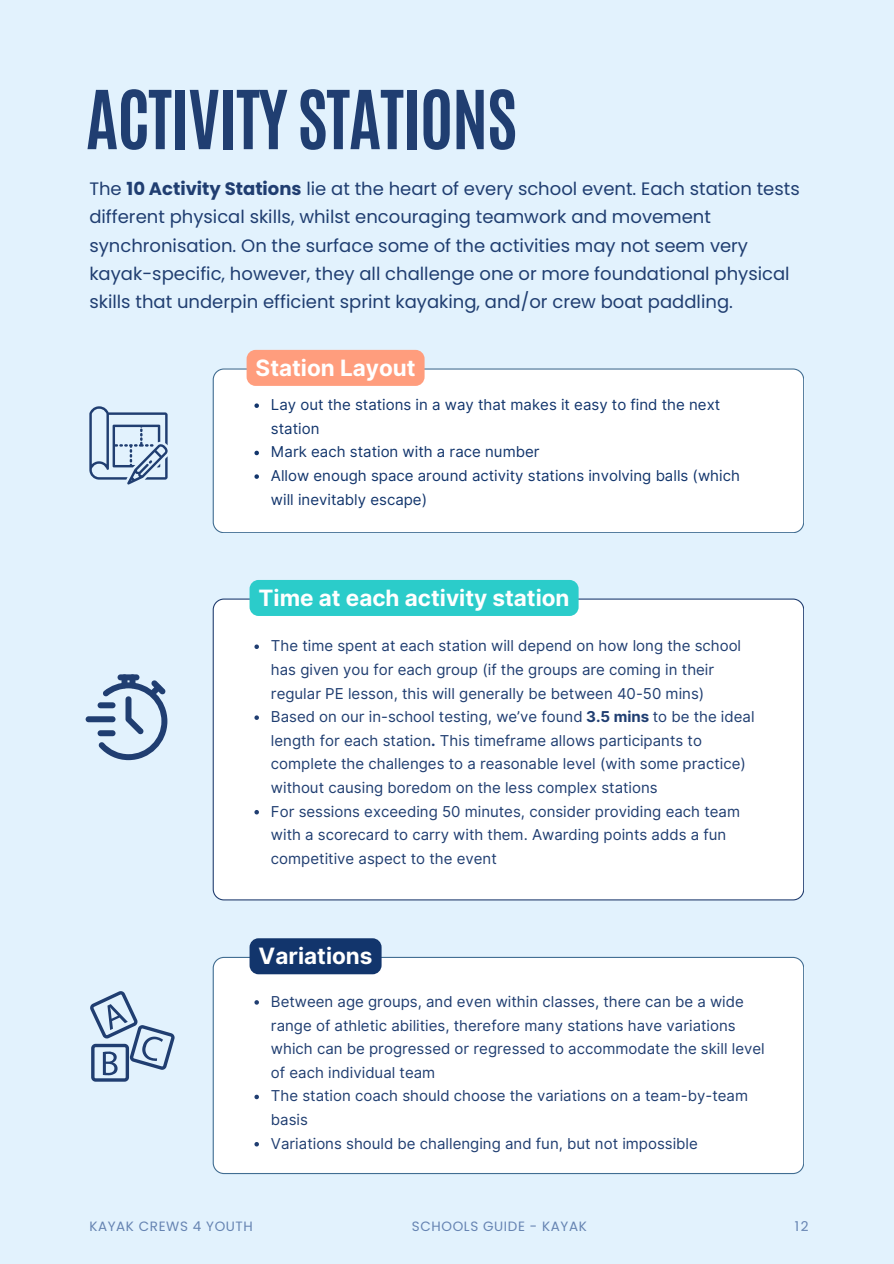
<style>
.page{position:relative;width:894px;height:1264px;background:#fff}
.page>*{position:absolute;margin:0;border:0;box-sizing:border-box;transform-origin:0 0}
.t1{font:700 69px "Antonio";letter-spacing:-.02em;color:#203e71}
.t2{font:700 22.5px "Inter";color:#fff}
.t3{font:18px/28.2px "Poppins";color:#203e71}
.t4{font:15px/23.7px "Inter";color:#203e71}
.t5{font:15px/23.7px "Inter";color:#12356c}
.t6{font:13.5px "Poppins";letter-spacing:.045em;color:#6684b2}
.s1{font-weight:700}
</style>
<div class="page">
<div style="left:0;top:0;width:893px;height:1263px;background:#e2f2fd"></div>
<div style="left:213px;top:368px;width:590px;height:165px;background:#fff"></div>
<div style="left:212px;top:598px;width:591px;height:302px;background:#fff"></div>
<div style="left:213px;top:956px;width:590px;height:218px;background:#fff"></div>
<div style="left:246px;top:350px;width:178px;height:36px;background:#ff9d7d;border-radius:9px"></div>
<svg style="left:254px;top:403px;width:5px;height:5px"></svg>
<svg style="left:254px;top:450px;width:5px;height:5px"></svg>
<svg style="left:254px;top:474px;width:5px;height:5px"></svg>
<div style="left:249px;top:580px;width:329px;height:36px;background:#2bccca;border-radius:9px"></div>
<svg style="left:254px;top:644px;width:5px;height:5px"></svg>
<svg style="left:254px;top:715px;width:5px;height:5px"></svg>
<svg style="left:254px;top:810px;width:5px;height:4px"></svg>
<div style="left:249px;top:938px;width:132px;height:36px;background:#12356c;border-radius:9px"></div>
<svg style="left:254px;top:1000px;width:5px;height:4px"></svg>
<svg style="left:254px;top:1094px;width:5px;height:5px"></svg>
<svg style="left:254px;top:1141px;width:5px;height:5px"></svg>
<div style="left:117px;top:674px;width:22px;height:6px;background:#203e71;border-radius:3px"></div>
<svg style="left:98px;top:680px;width:69px;height:80px"></svg>
<div style="left:86px;top:716px;width:29px;height:6px;background:#203e71;border-radius:3px"></div>
<div style="left:97px;top:702px;width:18px;height:6px;background:#203e71;border-radius:3px"></div>
<div style="left:97px;top:730px;width:18px;height:6px;background:#203e71;border-radius:3px"></div>
<svg style="left:89px;top:406px;width:79px;height:78px"></svg>
<svg style="left:90px;top:991px;width:84px;height:90px"></svg>
<h2 class="t1" style="left:86px;top:70px;width:433px">ACTIVITY STATIONS</h2>
<p class="t3" style="left:89px;top:175px;width:711px">The <span class="s1">10 Activity Stations</span> lie at the heart of every school event. Each station tests different physical skills, whilst encouraging teamwork and movement synchronisation. On the surface some of the activities may not seem very kayak-specific, however, they all challenge one or more foundational physical skills that underpin efficient sprint kayaking, and/or crew boat paddling.</p>
<h1 class="t2" style="left:255px;top:354px;width:161px">Station Layout</h1>
<p class="t5" style="left:271px;top:393px;width:450px">Lay out the stations in a way that makes it easy to find the next station</p>
<p class="t5" style="left:271px;top:440px;width:270px">Mark each station with a race number</p>
<h2 class="t5" style="left:271px;top:464px;width:470px">Allow enough space around activity stations involving balls (which will inevitably escape)</h2>
<p class="t2" style="left:258px;top:584px;width:312px">Time at each activity station</p>
<p class="t4" style="left:271px;top:634px;width:471px">The time spent at each station will depend on how long the school has given you for each group (if the groups are coming in their regular PE lesson, this will generally be between 40-50 mins)</p>
<p class="t4" style="left:271px;top:705px;width:485px">Based on our in-school testing, we’ve found <span class="s1">3.5 mins</span> to be the ideal length for each station<span class="s1">.</span> This timeframe allows participants to complete the challenges to a reasonable level (with some practice) without causing boredom on the less complex stations</p>
<h2 class="t4" style="left:271px;top:799px;width:470px">For sessions exceeding 50 minutes, consider providing each team with a scorecard to carry with them. Awarding points adds a fun competitive aspect to the event</h2>
<p class="t2" style="left:258px;top:942px;width:115px">Variations</p>
<p class="t4" style="left:271px;top:989px;width:495px">Between age groups, and even within classes, there can be a wide range of athletic abilities, therefore many stations have variations which can be progressed or regressed to accommodate the skill level of each individual team</p>
<p class="t4" style="left:271px;top:1084px;width:478px">The station coach should choose the variations on a team-by-team basis</p>
<p class="t4" style="left:271px;top:1131px;width:428px">Variations should be challenging and fun, but not impossible</p>
<p class="t6" style="left:89px;top:1217px;width:165px">KAYAK CREWS 4 YOUTH</p>
<p class="t6" style="left:412px;top:1217px;width:176px">SCHOOLS GUIDE - KAYAK</p>
<p class="t6" style="left:794px;top:1217px;width:15px">12</p>
</div>
